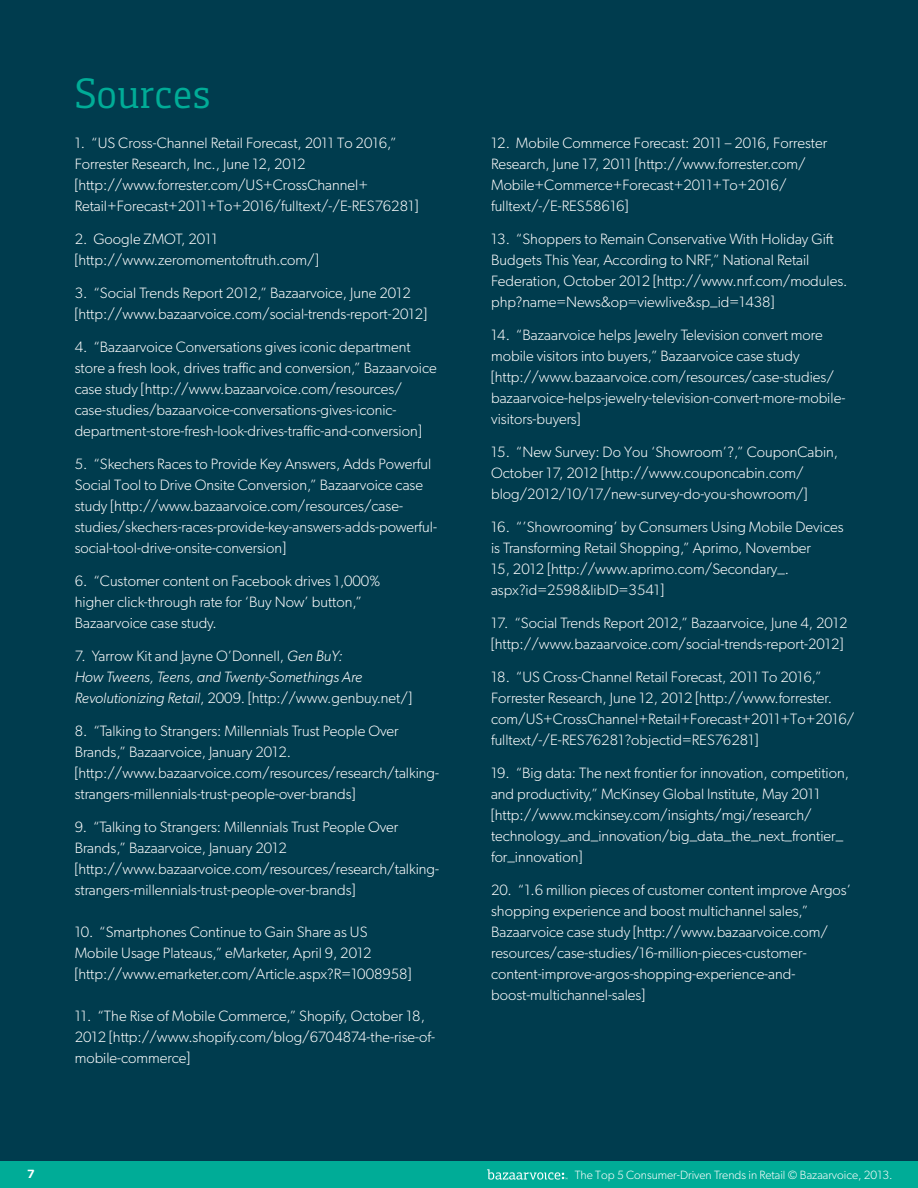
<style>
.page{position:relative;width:918px;height:1188px;background:#003c4e}
.page>*{position:absolute;margin:0;border:0;box-sizing:border-box;transform-origin:0 0}
.t1{font:43.5px "Foral Pro";color:#00ac97}
.t2{font:300 15px/21px "Gibson";color:#fff}
.t3{font:italic 300 15px/21px "Gibson";color:#fff}
.t4{font:300 12px "Gibson";color:#fff}
.t5{font:600 12px "Gibson";color:#fff}
.s1{font-style:normal}
</style>
<div class="page">
<div style="left:0;top:1161px;width:918px;height:27px;background:#00ac97"></div>
<svg style="left:487px;top:1169px;width:81px;height:11px"></svg>
<h1 class="t1" style="left:75px;top:68px;width:137px">Sources</h1>
<p class="t2" style="left:75px;top:132px;width:345px">1. “US Cross-Channel Retail Forecast, 2011 To 2016,” Forrester Research, Inc., June 12, 2012 [http://www.forrester.com/US+CrossChannel+ Retail+Forecast+2011+To+2016/fulltext/-/E-RES76281]</p>
<p class="t2" style="left:75px;top:228px;width:245px">2. Google ZMOT, 2011 [http://www.zeromomentoftruth.com/]</p>
<p class="t2" style="left:75px;top:282px;width:354px">3. “Social Trends Report 2012,” Bazaarvoice, June 2012 [http://www.bazaarvoice.com/social-trends-report-2012]</p>
<p class="t2" style="left:75px;top:336px;width:364px">4. “Bazaarvoice Conversations gives iconic department store a fresh look, drives traffic and conversion,” Bazaarvoice case study [http://www.bazaarvoice.com/resources/ case-studies/bazaarvoice-conversations-gives-iconic&shy;department-store-fresh-look-drives-traffic-and-conversion]</p>
<p class="t2" style="left:75px;top:453px;width:364px">5. “Skechers Races to Provide Key Answers, Adds Powerful Social Tool to Drive Onsite Conversion,” Bazaarvoice case study [http://www.bazaarvoice.com/resources/case&shy;studies/skechers-races-provide-key-answers-adds-powerful&shy;social-tool-drive-onsite-conversion]</p>
<p class="t2" style="left:75px;top:570px;width:307px">6. “Customer content on Facebook drives 1,000% higher click-through rate for ‘Buy Now’ button,”<br>Bazaarvoice case study.</p>
<p class="t3" style="left:75px;top:645px;width:339px"><span class="s1">7. Yarrow Kit and Jayne O’Donnell,</span> Gen BuY:<br>How Tweens, Teens, and Twenty-Somethings Are<br>Revolutionizing Retail<span class="s1">, 2009. [http://www.genbuy.net/]</span></p>
<p class="t2" style="left:75px;top:720px;width:366px">8. “Talking to Strangers: Millennials Trust People Over Brands,” Bazaarvoice, January 2012. [http://www.bazaarvoice.com/resources/research/talking&shy;strangers-millennials-trust-people-over-brands]</p>
<p class="t2" style="left:75px;top:816px;width:366px">9. “Talking to Strangers: Millennials Trust People Over Brands,” Bazaarvoice, January 2012 [http://www.bazaarvoice.com/resources/research/talking&shy;strangers-millennials-trust-people-over-brands]</p>
<p class="t2" style="left:75px;top:921px;width:338px">10. “Smartphones Continue to Gain Share as US<br>Mobile Usage Plateaus,” eMarketer, April 9, 2012 [http://www.emarketer.com/Article.aspx?R=1008958]</p>
<p class="t2" style="left:75px;top:1005px;width:362px">11. “The Rise of Mobile Commerce,” Shopify, October 18,<br>2012 [http://www.shopify.com/blog/6704874-the-rise-of&shy;mobile-commerce]</p>
<p class="t2" style="left:491px;top:132px;width:338px">12. Mobile Commerce Forecast: 2011 – 2016, Forrester Research, June 17, 2011 [http://www.forrester.com/ Mobile+Commerce+Forecast+2011+To+2016/ fulltext/-/E-RES58616]</p>
<p class="t2" style="left:491px;top:228px;width:358px">13. “Shoppers to Remain Conservative With Holiday Gift Budgets This Year, According to NRF,” National Retail Federation, October 2012 [http://www.nrf.com/modules. php?name=News&amp;op=viewlive&amp;sp_id=1438]</p>
<p class="t2" style="left:491px;top:324px;width:356px">14. “Bazaarvoice helps Jewelry Television convert more mobile visitors into buyers,” Bazaarvoice case study [http://www.bazaarvoice.com/resources/case-studies/ bazaarvoice-helps-jewelry-television-convert-more-mobile&shy;visitors-buyers]</p>
<p class="t2" style="left:491px;top:441px;width:349px">15. “New Survey: Do You ‘Showroom’?,” CouponCabin,<br>October 17, 2012 [http://www.couponcabin.com/ blog/2012/10/17/new-survey-do-you-showroom/]</p>
<p class="t2" style="left:491px;top:516px;width:354px">16. “’Showrooming’ by Consumers Using Mobile Devices is Transforming Retail Shopping,” Aprimo, November<br>15, 2012 [http://www.aprimo.com/Secondary_. aspx?id=2598&amp;libID=3541]</p>
<p class="t2" style="left:491px;top:612px;width:358px">17. “Social Trends Report 2012,” Bazaarvoice, June 4, 2012 [http://www.bazaarvoice.com/social-trends-report-2012]</p>
<p class="t2" style="left:491px;top:666px;width:365px">18. “US Cross-Channel Retail Forecast, 2011 To 2016,” Forrester Research, June 12, 2012 [http://www.forrester. com/US+CrossChannel+Retail+Forecast+2011+To+2016/ fulltext/-/E-RES76281?objectid=RES76281]</p>
<p class="t2" style="left:491px;top:762px;width:360px">19. “Big data: The next frontier for innovation, competition, and productivity,” McKinsey Global Institute, May 2011 [http://www.mckinsey.com/insights/mgi/research/ technology_and_innovation/big_data_the_next_frontier_ for_innovation]</p>
<p class="t2" style="left:491px;top:879px;width:361px">20. “1.6 million pieces of customer content improve Argos’ shopping experience and boost multichannel sales,” Bazaarvoice case study [http://www.bazaarvoice.com/ resources/case-studies/16-million-pieces-customer&shy;content-improve-argos-shopping-experience-and&shy;boost-multichannel-sales]</p>
<p class="t5" style="left:27px;top:1167px;width:9px">7</p>
<p class="t4" style="left:575px;top:1168px;width:319px">The Top 5 Consumer-Driven Trends in Retail © Bazaarvoice, 2013.</p>
</div>
